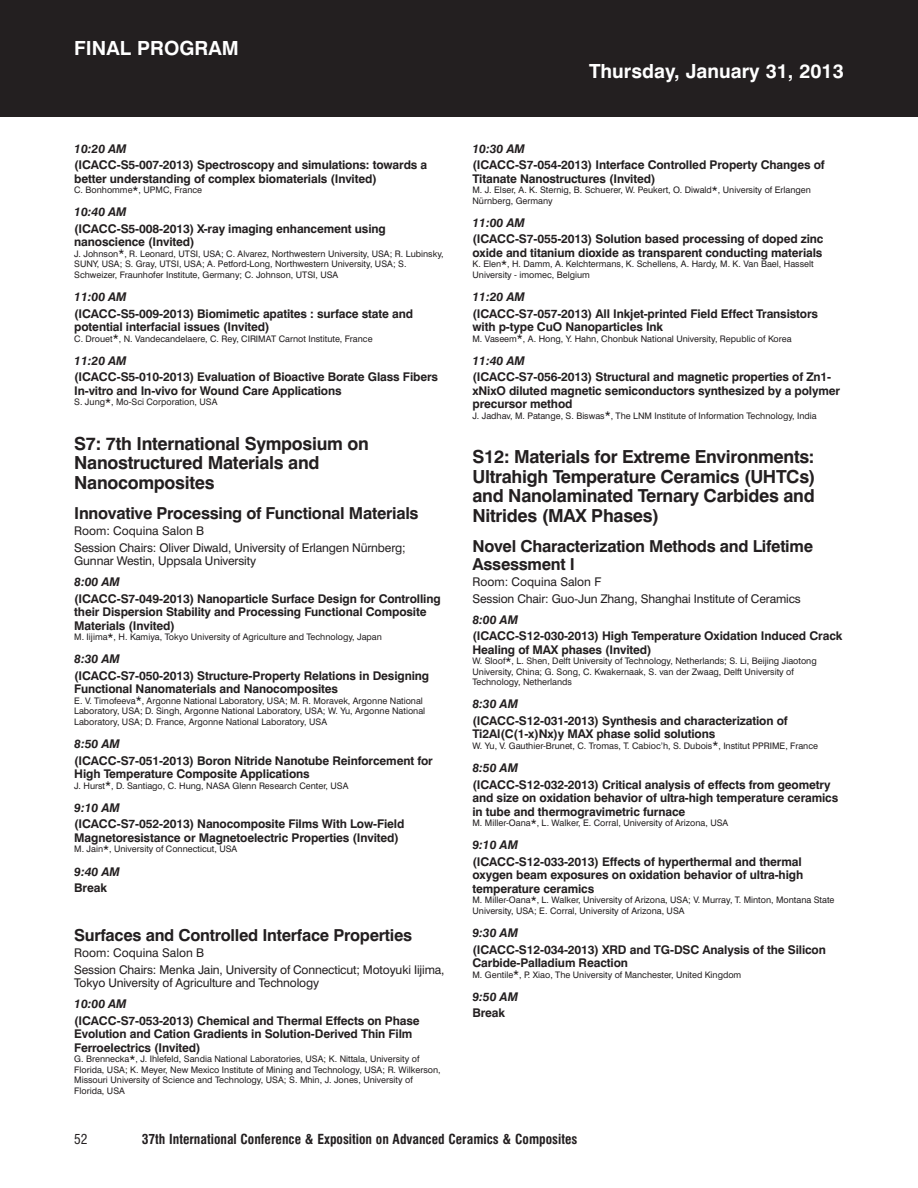
<style>
.page{position:relative;width:918px;height:1188px;background:#fff}
.page>*{position:absolute;margin:0;border:0;box-sizing:border-box;transform-origin:0 0}
.t1{font:700 19.5px "Swiss 721 BT";color:#fff}
.t2{font:700 18px/19.5px "Swiss 721 BT";letter-spacing:-.015em;color:#231f20}
.t3{font:700 16.5px/18px "Swiss 721 BT";letter-spacing:-.015em;color:#231f20}
.t4{font:700 condensed 13.5px "Swiss 721 BT";color:#231f20}
.t5{font:condensed 13.5px "Swiss 721 BT";color:#231f20}
.t6{font:700 12px/16.5px "Swiss 721 BT";letter-spacing:-.01em;color:#231f20}
.t7{font:12px/16.5px "Swiss 721 BT";letter-spacing:-.01em;color:#231f20}
.t8{font:italic 700 12px/16.5px "Swiss 721 BT";color:#231f20}
.t9{font:9px/10.5px "Swiss 721 BT";color:#231f20}
.s1{font-style:italic}
.s2{font-size:12px}
.s3{font-weight:700;font-style:italic}
.s4{font-style:normal}
</style>
<div class="page">
<div style="left:0;top:0;width:918px;height:117px;background:#231f20"></div>
<p class="t1" style="left:74px;top:41px;width:166px">FINAL PROGRAM</p>
<p class="t6" style="left:74px;top:141px;width:355px"><span class="s1">10:20 AM<br></span>(ICACC-S5-007-2013) Spectroscopy and simulations: towards a</p>
<p class="t6" style="left:74px;top:171px;width:304px">better understanding of complex biomaterials (Invited)</p>
<p class="t9" style="left:74px;top:186px;width:129px">C. Bonhomme<span class="s2">*</span>, UPMC, France</p>
<p class="t6" style="left:74px;top:205px;width:313px"><span class="s1">10:40 AM<br></span>(ICACC-S5-008-2013) X-ray imaging enhancement using</p>
<p class="t6" style="left:74px;top:235px;width:122px">nanoscience (Invited)</p>
<p class="t9" style="left:74px;top:249px;width:371px">J. Johnson<span class="s2">*</span>, R. Leonard, UTSI, USA; C. Alvarez, Northwestern University, USA; R. Lubinsky,<br>SUNY, USA; S. Gray, UTSI, USA; A. Petford-Long, Northwestern University, USA; S.<br>Schweizer, Fraunhofer Institute, Germany; C. Johnson, UTSI, USA</p>
<p class="t6" style="left:74px;top:290px;width:340px"><span class="s1">11:00 AM<br></span>(ICACC-S5-009-2013) Biomimetic apatites : surface state and</p>
<p class="t6" style="left:74px;top:320px;width:197px">potential interfacial issues (Invited)</p>
<p class="t9" style="left:74px;top:334px;width:300px">C. Drouet<span class="s2">*</span>, N. Vandecandelaere, C. Rey, CIRIMAT Carnot Institute, France</p>
<p class="t6" style="left:74px;top:354px;width:365px"><span class="s1">11:20 AM<br></span>(ICACC-S5-010-2013) Evaluation of Bioactive Borate Glass Fibers</p>
<p class="t6" style="left:74px;top:384px;width:269px">In-vitro and In-vivo for Wound Care Applications</p>
<p class="t9" style="left:74px;top:398px;width:145px">S. Jung<span class="s2">*</span>, Mo-Sci Corporation, USA</p>
<p class="t2" style="left:74px;top:435px;width:296px">S7: 7th International Symposium on<br>Nanostructured Materials and<br>Nanocomposites</p>
<p class="t3" style="left:74px;top:505px;width:346px">Innovative Processing of Functional Materials</p>
<p class="t7" style="left:74px;top:524px;width:333px">Room: Coquina Salon B<br>Session Chairs: Oliver Diwald, University of Erlangen Nürnberg;</p>
<p class="t7" style="left:74px;top:552px;width:183px;line-height:21px">Gunnar Westin, Uppsala University<br><span class="s3">8:00 AM</span></p>
<p class="t6" style="left:74px;top:593px;width:368px;line-height:13.5px">(ICACC-S7-049-2013) Nanoparticle Surface Design for Controlling their Dispersion Stability and Processing Functional Composite<br>Materials (Invited)</p>
<p class="t9" style="left:74px;top:633px;width:309px">M. Iijima<span class="s2">*</span>, H. Kamiya, Tokyo University of Agriculture and Technology, Japan</p>
<p class="t6" style="left:74px;top:652px;width:356px"><span class="s1">8:30 AM<br></span>(ICACC-S7-050-2013) Structure-Property Relations in Designing</p>
<p class="t6" style="left:74px;top:682px;width:265px">Functional Nanomaterials and Nanocomposites</p>
<p class="t9" style="left:74px;top:696px;width:353px">E. V. Timofeeva<span class="s2">*</span>, Argonne National Laboratory, USA; M. R. Moravek, Argonne National<br>Laboratory, USA; D. Singh, Argonne National Laboratory, USA; W. Yu, Argonne National<br>Laboratory, USA; D. France, Argonne National Laboratory, USA</p>
<p class="t6" style="left:74px;top:737px;width:360px"><span class="s1">8:50 AM<br></span>(ICACC-S7-051-2013) Boron Nitride Nanotube Reinforcement for</p>
<p class="t6" style="left:74px;top:767px;width:237px">High Temperature Composite Applications</p>
<p class="t9" style="left:74px;top:781px;width:276px">J. Hurst<span class="s2">*</span>, D. Santiago, C. Hung, NASA Glenn Research Center, USA</p>
<p class="t6" style="left:74px;top:801px;width:332px"><span class="s1">9:10 AM<br></span>(ICACC-S7-052-2013) Nanocomposite Films With Low-Field</p>
<p class="t6" style="left:74px;top:831px;width:326px">Magnetoresistance or Magnetoelectric Properties (Invited)</p>
<p class="t9" style="left:74px;top:845px;width:165px">M. Jain<span class="s2">*</span>, University of Connecticut, USA</p>
<p class="t8" style="left:74px;top:864px;width:47px">9:40 AM<br><span class="s4">Break</span></p>
<p class="t3" style="left:74px;top:928px;width:339px">Surfaces and Controlled Interface Properties</p>
<p class="t7" style="left:74px;top:946px;width:372px">Room: Coquina Salon B<br>Session Chairs: Menka Jain, University of Connecticut; Motoyuki Iijima,</p>
<p class="t7" style="left:74px;top:974px;width:247px;line-height:21px">Tokyo University of Agriculture and Technology<br><span class="s3">10:00 AM</span></p>
<p class="t6" style="left:74px;top:1015px;width:347px;line-height:13.5px">(ICACC-S7-053-2013) Chemical and Thermal Effects on Phase<br>Evolution and Cation Gradients in Solution-Derived Thin Film<br>Ferroelectrics (Invited)</p>
<p class="t9" style="left:74px;top:1055px;width:368px">G. Brennecka<span class="s2">*</span>, J. Ihlefeld, Sandia National Laboratories, USA; K. Nittala, University of Florida, USA; K. Meyer, New Mexico Institute of Mining and Technology, USA; R. Wilkerson, Missouri University of Science and Technology, USA; S. Mhin, J. Jones, University of Florida, USA</p>
<p class="t1" style="left:589px;top:64px;width:256px">Thursday, January 31, 2013</p>
<p class="t6" style="left:472px;top:141px;width:354px"><span class="s1">10:30 AM<br></span>(ICACC-S7-054-2013) Interface Controlled Property Changes of</p>
<p class="t6" style="left:472px;top:171px;width:184px">Titanate Nanostructures (Invited)</p>
<p class="t9" style="left:472px;top:186px;width:340px">M. J. Elser, A. K. Sternig, B. Schuerer, W. Peukert, O. Diwald<span class="s2">*</span>, University of Erlangen<br>Nürnberg, Germany</p>
<p class="t6" style="left:472px;top:216px;width:353px"><span class="s1">11:00 AM<br></span>(ICACC-S7-055-2013) Solution based processing of doped zinc</p>
<p class="t6" style="left:472px;top:246px;width:351px">oxide and titanium dioxide as transparent conducting materials</p>
<p class="t9" style="left:472px;top:260px;width:343px">K. Elen<span class="s2">*</span>, H. Damm, A. Kelchtermans, K. Schellens, A. Hardy, M. K. Van Bael, Hasselt<br>University - imomec, Belgium</p>
<p class="t6" style="left:472px;top:290px;width:347px"><span class="s1">11:20 AM<br></span>(ICACC-S7-057-2013) All Inkjet-printed Field Effect Transistors</p>
<p class="t6" style="left:472px;top:320px;width:192px">with p-type CuO Nanoparticles Ink</p>
<p class="t9" style="left:472px;top:334px;width:321px">M. Vaseem<span class="s2">*</span>, A. Hong, Y. Hahn, Chonbuk National University, Republic of Korea</p>
<p class="t6" style="left:472px;top:354px;width:360px"><span class="s1">11:40 AM<br></span>(ICACC-S7-056-2013) Structural and magnetic properties of Zn1-</p>
<p class="t6" style="left:472px;top:385px;width:369px;line-height:13.5px">xNixO diluted magnetic semiconductors synthesized by a polymer precursor method</p>
<p class="t9" style="left:472px;top:411px;width:346px">J. Jadhav, M. Patange, S. Biswas<span class="s2">*</span>, The LNM Institute of Information Technology, India</p>
<p class="t2" style="left:472px;top:449px;width:345px;text-align:justify">S12: Materials for Extreme Environments:<br>Ultrahigh Temperature Ceramics (UHTCs) and Nanolaminated Ternary Carbides and Nitrides (MAX Phases)</p>
<p class="t3" style="left:472px;top:538px;width:342px">Novel Characterization Methods and Lifetime<br>Assessment I</p>
<p class="t7" style="left:472px;top:575px;width:330px">Room: Coquina Salon F<br>Session Chair: Guo-Jun Zhang, Shanghai Institute of Ceramics</p>
<p class="t6" style="left:472px;top:612px;width:371px"><span class="s1">8:00 AM<br></span>(ICACC-S12-030-2013) High Temperature Oxidation Induced Crack</p>
<p class="t6" style="left:472px;top:642px;width:181px">Healing of MAX phases (Invited)</p>
<p class="t9" style="left:472px;top:657px;width:346px">W. Sloof<span class="s2">*</span>, L. Shen, Delft University of Technology, Netherlands; S. Li, Beijing Jiaotong<br>University, China; G. Song, C. Kwakernaak, S. van der Zwaag, Delft University of<br>Technology, Netherlands</p>
<p class="t6" style="left:472px;top:697px;width:317px"><span class="s1">8:30 AM<br></span>(ICACC-S12-031-2013) Synthesis and characterization of</p>
<p class="t6" style="left:472px;top:727px;width:244px">Ti2Al(C(1-x)Nx)y MAX phase solid solutions</p>
<p class="t9" style="left:472px;top:741px;width:347px">W. Yu, V. Gauthier-Brunet, C. Tromas, T. Cabioc’h, S. Dubois<span class="s2">*</span>, Institut PPRIME, France</p>
<p class="t6" style="left:472px;top:761px;width:359px"><span class="s1">8:50 AM<br></span>(ICACC-S12-032-2013) Critical analysis of effects from geometry</p>
<p class="t6" style="left:472px;top:792px;width:367px;line-height:13.5px">and size on oxidation behavior of ultra-high temperature ceramics in tube and thermogravimetric furnace</p>
<p class="t9" style="left:472px;top:819px;width:257px">M. Miller-Oana<span class="s2">*</span>, L. Walker, E. Corral, University of Arizona, USA</p>
<p class="t6" style="left:472px;top:838px;width:331px"><span class="s1">9:10 AM<br></span>(ICACC-S12-033-2013) Effects of hyperthermal and thermal</p>
<p class="t6" style="left:472px;top:870px;width:332px;line-height:13.5px">oxygen beam exposures on oxidation behavior of ultra-high temperature ceramics</p>
<p class="t9" style="left:472px;top:896px;width:364px">M. Miller-Oana<span class="s2">*</span>, L. Walker, University of Arizona, USA; V. Murray, T. Minton, Montana State<br>University, USA; E. Corral, University of Arizona, USA</p>
<p class="t6" style="left:472px;top:926px;width:355px"><span class="s1">9:30 AM<br></span>(ICACC-S12-034-2013) XRD and TG-DSC Analysis of the Silicon</p>
<p class="t6" style="left:472px;top:956px;width:157px">Carbide-Palladium Reaction</p>
<p class="t9" style="left:472px;top:970px;width:270px">M. Gentile<span class="s2">*</span>, P. Xiao, The University of Manchester, United Kingdom</p>
<p class="t8" style="left:472px;top:989px;width:47px">9:50 AM<br><span class="s4">Break</span></p>
<p class="t5" style="left:74px;top:1134px;width:15px">52</p>
<p class="t4" style="left:142px;top:1134px;width:437px">37th International Conference &amp; Exposition on Advanced Ceramics &amp; Composites</p>
</div>
